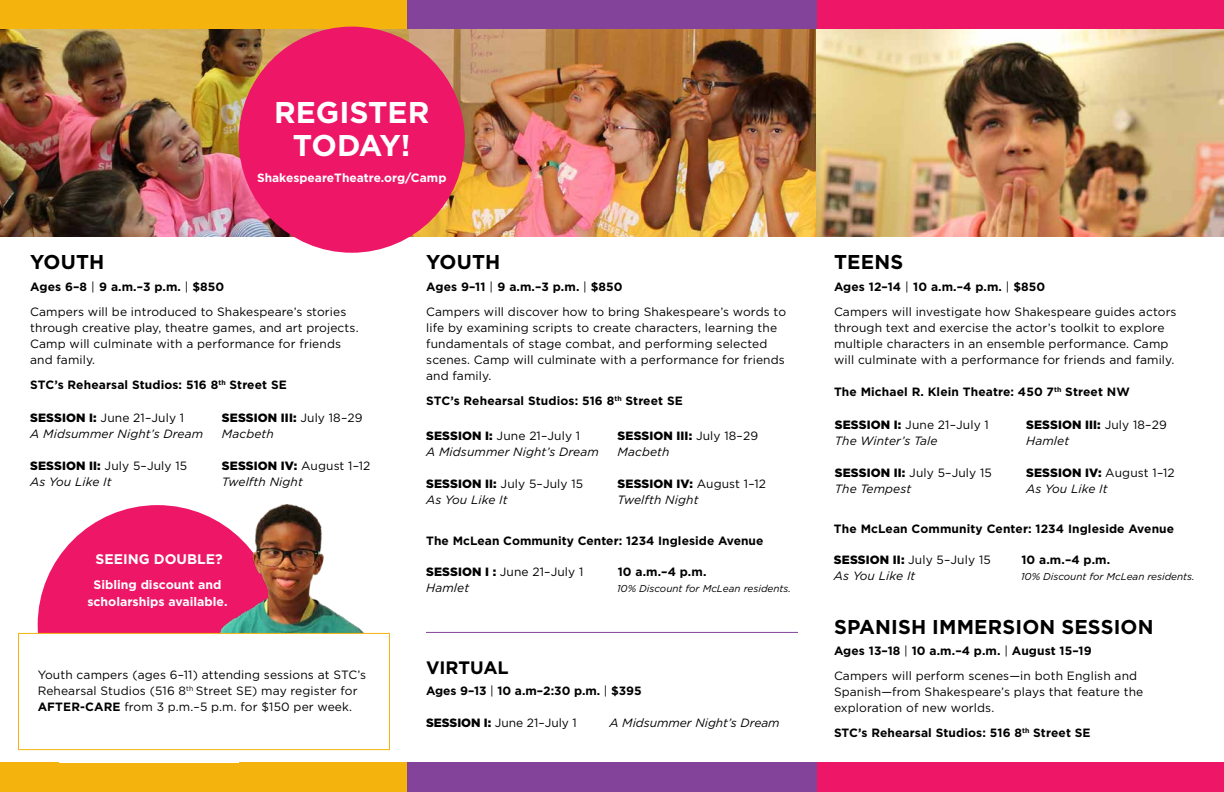
<style>
.page{position:relative;width:1224px;height:792px;background:#fff}
.page>*{position:absolute;margin:0;border:0;box-sizing:border-box;transform-origin:0 0}
.t1{font:700 30px/33px "Gotham";color:#fff;text-align:center}
.t2{font:700 20px "Gotham";letter-spacing:.01em;color:#000}
.t3{font:700 18px "Gotham";color:#000}
.t4{font:700 13.9px "Gotham";color:#fff}
.t5{font:700 12.3px/17.2px "Gotham";color:#fff;text-align:center}
.t6{font:12px/16px "Gotham";letter-spacing:.01em;color:#000}
.t7{font:700 12px "Gotham";letter-spacing:.01em;color:#000}
.t8{font:italic 12px/16px "Gotham";letter-spacing:.01em;color:#000}
.t9{font:900 12px/16px "Gotham";letter-spacing:.01em;color:#000}
.t10{font:700 12px "Gotham";color:#fff}
.t11{font:italic 10px "Gotham";color:#000}
.s1{font-weight:700}
.s2{font-weight:900;font-style:normal}
.s3{font-style:normal}
.s4{font-weight:900}
.s5{font-style:italic}
.s6{font-weight:400}
.s7{font-weight:400;font-style:italic}
</style>
<div class="page">
<div style="left:816px;top:0;width:408px;height:30px;background:#ed1667"></div>
<div style="left:816px;top:763px;width:408px;height:29px;background:#ed1667"></div>
<div style="left:0;top:0;width:408px;height:80px;background:#f5b30d"></div>
<div style="left:0;top:763px;width:408px;height:29px;background:#f5b30d"></div>
<div style="left:407px;top:0;width:410px;height:30px;background:#84439a"></div>
<div style="left:407px;top:763px;width:410px;height:29px;background:#84439a"></div>
<div style="left:38px;top:505px;width:239px;height:240px;background:#ed1667;border-radius:50%"></div>
<img style="left:176px;top:504px;width:205px;height:129px">
<img style="left:0;top:30px;width:1224px;height:206px">
<div style="left:18px;top:633px;width:372px;height:117px;background:#fff;border:1px solid #f5b30d"></div>
<hr style="left:426px;top:632px;width:372px;height:1px;background:#84439a">
<div style="left:239px;top:27px;width:226px;height:226px;background:#ed1667;border-radius:50%"></div>
<h1 class="t1" style="left:274px;top:95px;width:157px">REGISTER<br>TODAY!</h1>
<p class="t10" style="left:257px;top:170px;width:191px">ShakespeareTheatre.org/Camp</p>
<h2 class="t2" style="left:30px;top:251px;width:76px">YOUTH</h2>
<p class="t6" style="left:30px;top:274px;width:318px;line-height:25px"><span class="s1">Ages 6–8</span> | <span class="s1">9 a.m.–3 p.m.</span> | <span class="s1">$850<br></span>Campers will be introduced to Shakespeare’s stories</p>
<p class="t6" style="left:30px;top:320px;width:330px">through creative play, theatre games, and art projects.<br>Camp will culminate with a performance for friends and family.</p>
<p class="t7" style="left:30px;top:378px;width:258px">STC’s Rehearsal Studios: 516 8<sup>th</sup> Street SE</p>
<p class="t8" style="left:30px;top:410px;width:175px"><span class="s2">SESSION I:</span> <span class="s3">June 21–July 1<br></span>A Midsummer Night’s Dream</p>
<p class="t6" style="left:30px;top:458px;width:159px"><span class="s4">SESSION II:</span> July 5–July 15<br><span class="s5">As You Like It</span></p>
<p class="t9" style="left:222px;top:410px;width:142px">SESSION III: <span class="s6">July 18–29<br></span><span class="s7">Macbeth</span></p>
<p class="t8" style="left:222px;top:458px;width:150px"><span class="s2">SESSION IV:</span> <span class="s3">August 1–12<br></span>Twelfth Night</p>
<p class="t4" style="left:96px;top:551px;width:129px">SEEING DOUBLE?</p>
<p class="t5" style="left:87px;top:575px;width:142px">Sibling discount and scholarships available.</p>
<p class="t6" style="left:38px;top:666px;width:330px">Youth campers (ages 6–11) attending sessions at STC’s<br>Rehearsal Studios (516 8<sup>th</sup> Street SE) may register for<br><span class="s1">AFTER-CARE</span> from 3 p.m.–5 p.m. for $150 per week.</p>
<h2 class="t2" style="left:426px;top:251px;width:76px">YOUTH</h2>
<p class="t6" style="left:426px;top:274px;width:361px;line-height:25px"><span class="s1">Ages 9–11</span> | <span class="s1">9 a.m.–3 p.m.</span> | <span class="s1">$850<br></span>Campers will discover how to bring Shakespeare’s words to</p>
<p class="t6" style="left:426px;top:320px;width:360px">life by examining scripts to create characters, learning the fundamentals of stage combat, and performing selected scenes. Camp will culminate with a performance for friends and family.</p>
<p class="t7" style="left:426px;top:394px;width:258px">STC’s Rehearsal Studios: 516 8<sup>th</sup> Street SE</p>
<p class="t8" style="left:426px;top:427px;width:174px"><span class="s2">SESSION I:</span> <span class="s3">June 21–July 1<br></span>A Midsummer Night’s Dream</p>
<p class="t6" style="left:426px;top:475px;width:159px"><span class="s4">SESSION II:</span> July 5–July 15<br><span class="s5">As You Like It</span></p>
<p class="t9" style="left:618px;top:427px;width:142px">SESSION III: <span class="s6">July 18–29<br></span><span class="s7">Macbeth</span></p>
<p class="t8" style="left:618px;top:475px;width:150px"><span class="s2">SESSION IV:</span> <span class="s3">August 1–12<br></span>Twelfth Night</p>
<p class="t7" style="left:426px;top:534px;width:339px">The McLean Community Center: 1234 Ingleside Avenue</p>
<p class="t6" style="left:426px;top:563px;width:159px"><span class="s4">SESSION I :</span> June 21–July 1</p>
<p class="t7" style="left:618px;top:565px;width:90px">10 a.m.–4 p.m.</p>
<p class="t8" style="left:426px;top:580px;width:45px">Hamlet</p>
<p class="t11" style="left:617px;top:583px;width:176px">10% Discount for McLean residents.</p>
<h3 class="t3" style="left:426px;top:657px;width:84px">VIRTUAL</h3>
<p class="t7" style="left:426px;top:683px;width:217px">Ages 9–13 <span class="s6">|</span> 10 a.m–2:30 p.m. <span class="s6">|</span> $395</p>
<p class="t6" style="left:426px;top:714px;width:152px"><span class="s4">SESSION I:</span> June 21–July 1</p>
<p class="t8" style="left:610px;top:714px;width:172px">A Midsummer Night’s Dream</p>
<h2 class="t2" style="left:834px;top:251px;width:71px">TEENS</h2>
<p class="t6" style="left:834px;top:274px;width:344px;line-height:25px"><span class="s1">Ages 12–14</span> | <span class="s1">10 a.m.–4 p.m.</span> | <span class="s1">$850<br></span>Campers will investigate how Shakespeare guides actors</p>
<p class="t6" style="left:834px;top:320px;width:342px">through text and exercise the actor’s toolkit to explore multiple characters in an ensemble performance. Camp will culminate with a performance for friends and family.</p>
<p class="t7" style="left:834px;top:385px;width:297px">The Michael R. Klein Theatre: 450 7<sup>th</sup> Street NW</p>
<p class="t8" style="left:835px;top:417px;width:156px"><span class="s2">SESSION I:</span> <span class="s3">June 21–July 1<br></span>The Winter’s Tale</p>
<p class="t6" style="left:835px;top:465px;width:159px"><span class="s4">SESSION II:</span> July 5–July 15<br><span class="s5">The Tempest</span></p>
<p class="t9" style="left:1026px;top:417px;width:142px">SESSION III: <span class="s6">July 18–29<br></span><span class="s7">Hamlet</span></p>
<p class="t8" style="left:1026px;top:465px;width:150px"><span class="s2">SESSION IV:</span> <span class="s3">August 1–12<br></span>As You Like It</p>
<p class="t7" style="left:834px;top:522px;width:342px">The McLean Community Center: 1234 Ingleside Avenue</p>
<p class="t6" style="left:834px;top:551px;width:158px"><span class="s4">SESSION II:</span> July 5–July 15</p>
<p class="t7" style="left:1021px;top:553px;width:90px">10 a.m.–4 p.m.</p>
<p class="t8" style="left:834px;top:567px;width:83px">As You Like It</p>
<p class="t11" style="left:1021px;top:571px;width:175px">10% Discount for McLean residents.</p>
<h2 class="t2" style="left:834px;top:616px;width:321px">SPANISH IMMERSION SESSION</h2>
<p class="t6" style="left:834px;top:638px;width:305px;line-height:25px"><span class="s1">Ages 13–18</span> | <span class="s1">10 a.m.–4 p.m.</span> | <span class="s1">August 15–19<br></span>Campers will perform scenes—in both English and</p>
<p class="t6" style="left:834px;top:684px;width:311px">Spanish—from Shakespeare’s plays that feature the exploration of new worlds.</p>
<p class="t7" style="left:834px;top:726px;width:258px">STC’s Rehearsal Studios: 516 8<sup>th</sup> Street SE</p>
</div>
